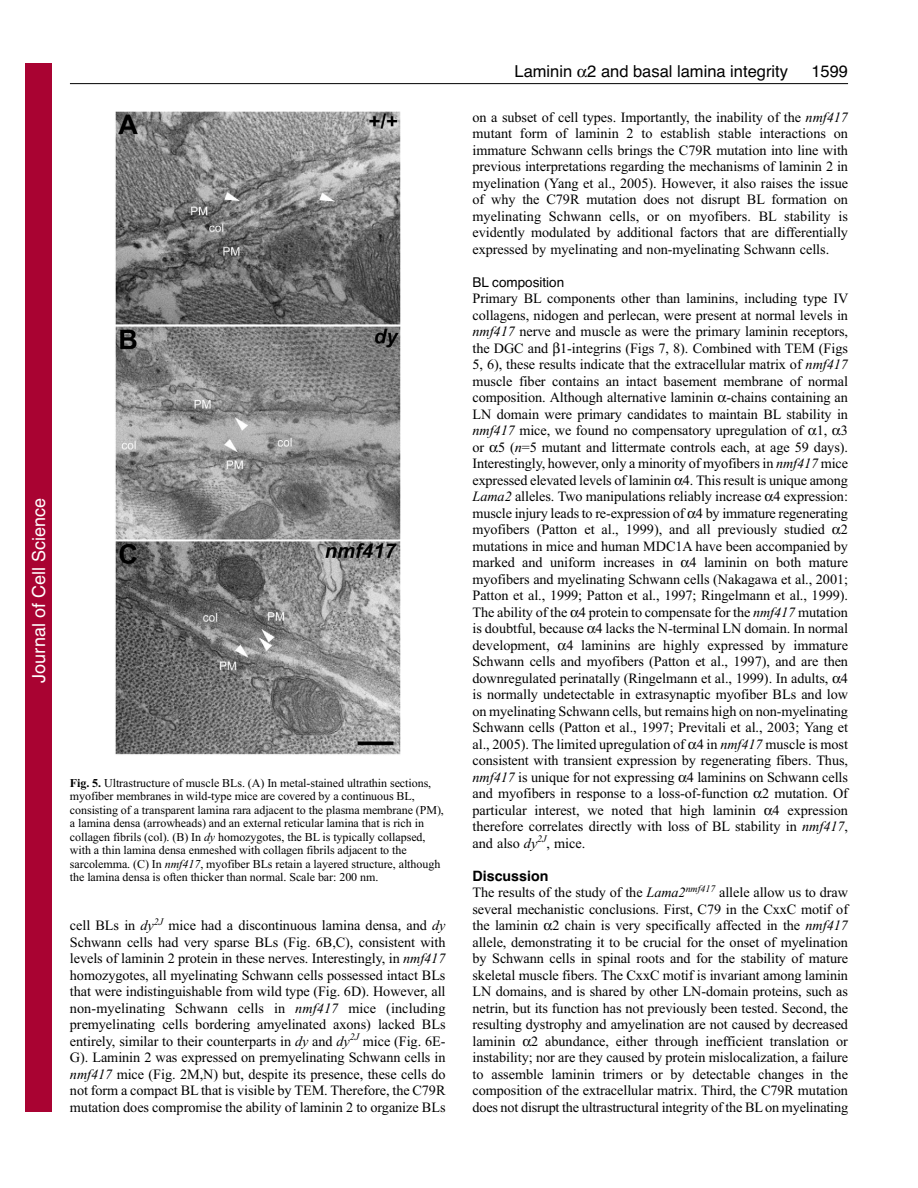
<style>
.page{position:relative;width:918px;height:1188px;background:#fff}
.page>*{position:absolute;margin:0;border:0;box-sizing:border-box;transform-origin:0 0}
.t1{font:18px "Helvetica";color:#fff}
.t2{font:16.5px "Helvetica";color:#000}
.t3{font:14.25px/16.5px "Times New Roman";letter-spacing:-.005em;color:#000;text-align:justify}
.t4{font:700 14.25px "Helvetica";color:#000}
.t5{font:13.5px "Helvetica";color:#000}
.t6{font:12px/13.5px "Times New Roman";letter-spacing:-.005em;color:#000}
.s1{font-weight:700}
.s2{font-style:italic}
</style>
<div class="page">
<hr style="left:70px;top:83px;width:778px;height:1px;background:#000">
<img style="left:115px;top:111px;width:286px;height:644px">
<div style="left:26px;top:64px;width:26px;height:1048px;background:#a90332"></div>
<p class="t1" style="left:28px;top:683px;width:186px;rotate:-90deg">Journal of Cell Science</p>
<p class="t6" style="left:70px;top:777px;width:376px"><span class="s1">Fig. 5.</span> Ultrastructure of muscle BLs. (A) In metal-stained ultrathin sections, myofiber membranes in wild-type mice are covered by a continuous BL, consisting of a transparent lamina rara adjacent to the plasma membrane (PM), a lamina densa (arrowheads) and an external reticular lamina that is rich in collagen fibrils (col). (B) In <span class="s2">dy</span> homozygotes, the BL is typically collapsed, with a thin lamina densa enmeshed with collagen fibrils adjacent to the sarcolemma. (C) In <span class="s2">nmf417</span>, myofiber BLs retain a layered structure, although the lamina densa is often thicker than normal. Scale bar: 200 nm.</p>
<p class="t3" style="left:70px;top:918px;width:377px">cell BLs in <span class="s2">dy</span><sup>2J</sup> mice had a discontinuous lamina densa, and <span class="s2">dy </span>Schwann cells had very sparse BLs (Fig. 6B,C), consistent with levels of laminin 2 protein in these nerves. Interestingly, in <span class="s2">nmf417 </span>homozygotes, all myelinating Schwann cells possessed intact BLs that were indistinguishable from wild type (Fig. 6D). However, all non-myelinating Schwann cells in <span class="s2">nmf417</span> mice (including premyelinating cells bordering amyelinated axons) lacked BLs entirely, similar to their counterparts in <span class="s2">dy</span> and <span class="s2">dy</span><sup>2J</sup> mice (Fig. 6E-G). Laminin 2 was expressed on premyelinating Schwann cells in <span class="s2">nmf417</span> mice (Fig. 2M,N) but, despite its presence, these cells do not form a compact BL that is visible by TEM. Therefore, the C79R mutation does compromise the ability of laminin 2 to organize BLs</p>
<p class="t2" style="left:515px;top:65px;width:275px">Laminin 2 and basal lamina integrity</p>
<p class="t2" style="left:811px;top:65px;width:38px">1599</p>
<p class="t3" style="left:472px;top:110px;width:377px">on a subset of cell types. Importantly, the inability of the <span class="s2">nmf417 </span>mutant form of laminin 2 to establish stable interactions on immature Schwann cells brings the C79R mutation into line with previous interpretations regarding the mechanisms of laminin 2 in myelination (Yang et al., 2005). However, it also raises the issue of why the C79R mutation does not disrupt BL formation on myelinating Schwann cells, or on myofibers. BL stability is evidently modulated by additional factors that are differentially expressed by myelinating and non-myelinating Schwann cells.</p>
<p class="t5" style="left:472px;top:277px;width:93px">BL composition</p>
<p class="t3" style="left:472px;top:291px;width:377px">Primary BL components other than laminins, including type IV collagens, nidogen and perlecan, were present at normal levels in <span class="s2">nmf417</span> nerve and muscle as were the primary laminin receptors, the DGC and 1-integrins (Figs 7, 8). Combined with TEM (Figs 5, 6), these results indicate that the extracellular matrix of <span class="s2">nmf417 </span>muscle fiber contains an intact basement membrane of normal composition. Although alternative laminin -chains containing an LN domain were primary candidates to maintain BL stability in <span class="s2">nmf417</span> mice, we found no compensatory upregulation of 1, 3 or 5 (<span class="s2">n</span>=5 mutant and littermate controls each, at age 59 days).<br>Interestingly, however, only a minority of myofibers in <span class="s2">nmf417</span> mice expressed elevated levels of laminin 4. This result is unique among <span class="s2">Lama2</span> alleles. Two manipulations reliably increase 4 expression: muscle injury leads to re-expression of 4 by immature regenerating myofibers (Patton et al., 1999), and all previously studied 2 mutations in mice and human MDC1A have been accompanied by marked and uniform increases in 4 laminin on both mature myofibers and myelinating Schwann cells (Nakagawa et al., 2001; Patton et al., 1999; Patton et al., 1997; Ringelmann et al., 1999).<br>The ability of the 4 protein to compensate for the <span class="s2">nmf417</span> mutation is doubtful, because 4 lacks the N-terminal LN domain. In normal development, 4 laminins are highly expressed by immature Schwann cells and myofibers (Patton et al., 1997), and are then downregulated perinatally (Ringelmann et al., 1999). In adults, 4 is normally undetectable in extrasynaptic myofiber BLs and low on myelinating Schwann cells, but remains high on non-myelinating Schwann cells (Patton et al., 1997; Previtali et al., 2003; Yang et al., 2005). The limited upregulation of 4 in <span class="s2">nmf417</span> muscle is most consistent with transient expression by regenerating fibers. Thus, <span class="s2">nmf417</span> is unique for not expressing 4 laminins on Schwann cells and myofibers in response to a loss-of-function 2 mutation. Of particular interest, we noted that high laminin 4 expression therefore correlates directly with loss of BL stability in <span class="s2">nmf417</span>, and also <span class="s2">dy</span><sup>2J</sup>, mice.</p>
<p class="t4" style="left:473px;top:870px;width:77px">Discussion</p>
<p class="t3" style="left:473px;top:885px;width:377px">The results of the study of the <span class="s2">Lama2</span><sup>nmf417</sup> allele allow us to draw several mechanistic conclusions. First, C79 in the CxxC motif of the laminin 2 chain is very specifically affected in the <span class="s2">nmf417 </span>allele, demonstrating it to be crucial for the onset of myelination by Schwann cells in spinal roots and for the stability of mature skeletal muscle fibers. The CxxC motif is invariant among laminin LN domains, and is shared by other LN-domain proteins, such as netrin, but its function has not previously been tested. Second, the resulting dystrophy and amyelination are not caused by decreased laminin 2 abundance, either through inefficient translation or instability; nor are they caused by protein mislocalization, a failure to assemble laminin trimers or by detectable changes in the composition of the extracellular matrix. Third, the C79R mutation does not disrupt the ultrastructural integrity of the BL on myelinating</p>
</div>
